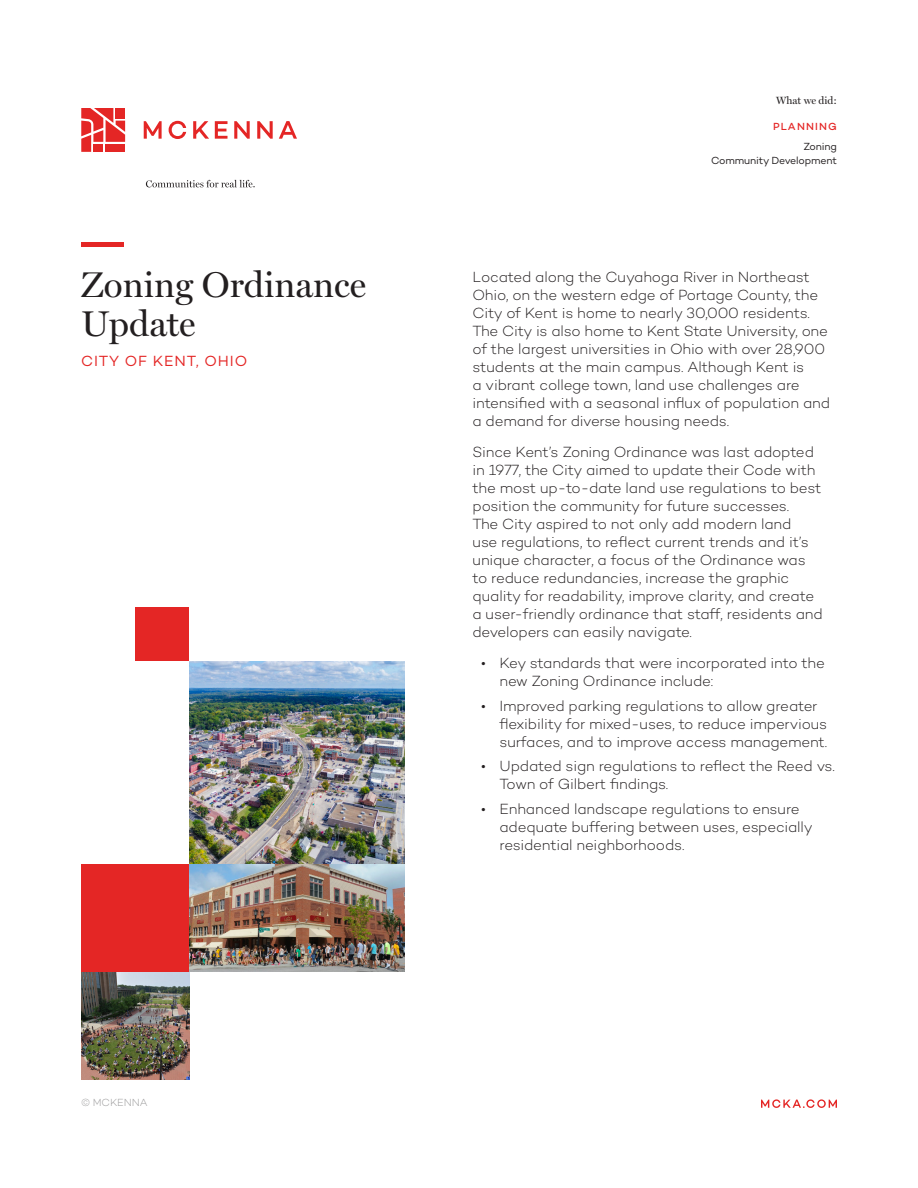
<style>
.page{position:relative;width:918px;height:1188px;background:#fff}
.page>*{position:absolute;margin:0;border:0;box-sizing:border-box;transform-origin:0 0}
.HEADING_1{font:36px/39px "Miller Display Roman";color:#231f20}
.BODY{font:300 15px/18px "Campton";letter-spacing:-.01em;color:#231f20}
.HEADING_2_-_CLIENT{font:15px "Campton";letter-spacing:.06em;color:#e42625}
.KEY_SERVICE_-_list{font:10.5px "Campton";letter-spacing:-.015em;color:#231f20}
.t1{font:10.5px "Miller Display Roman";color:#231f20}
.t2{font:300 10.5px "Campton";letter-spacing:-.01em;color:#9a999a}
.KEY_SERVICE_-_HD{font:500 10.5px "Campton";letter-spacing:.11em;color:#e42625}
</style>
<div class="page">
<svg style="left:761px;top:1099px;width:76px;height:9px"></svg>
<div style="left:81px;top:864px;width:108px;height:108px;background:#e42625"></div>
<div style="left:135px;top:608px;width:54px;height:53px;background:#e42625"></div>
<svg style="left:146px;top:180px;width:109px;height:7px"></svg>
<svg style="left:81px;top:108px;width:44px;height:44px;background:#ea5756"></svg>
<div style="left:116px;top:108px;width:9px;height:10px;background:#e42625"></div>
<svg style="left:144px;top:121px;width:18px;height:18px"></svg>
<svg style="left:169px;top:121px;width:17px;height:18px"></svg>
<svg style="left:193px;top:121px;width:16px;height:18px"></svg>
<svg style="left:215px;top:121px;width:13px;height:18px"></svg>
<svg style="left:234px;top:121px;width:16px;height:18px"></svg>
<svg style="left:257px;top:121px;width:16px;height:18px"></svg>
<svg style="left:279px;top:121px;width:18px;height:18px"></svg>
<div style="left:81px;top:242px;width:43px;height:5px;background:#e42625"></div>
<img style="left:81px;top:972px;width:108px;height:108px">
<img style="left:189px;top:662px;width:216px;height:310px">
<p class="HEADING_1" style="left:81px;top:265px;width:287px">Zoning Ordinance<br>Update</p>
<p class="HEADING_2_-_CLIENT" style="left:81px;top:351px;width:168px">CITY OF KENT, OHIO</p>
<p class="t2" style="left:81px;top:1096px;width:68px">© MCKENNA</p>
<p class="t1" style="left:776px;top:94px;width:62px">What we did:</p>
<p class="KEY_SERVICE_-_HD" style="left:773px;top:119px;width:65px">PLANNING</p>
<p class="KEY_SERVICE_-_list" style="left:803px;top:139px;width:35px">Zoning</p>
<p class="KEY_SERVICE_-_list" style="left:711px;top:154px;width:127px">Community Development</p>
<p class="BODY" style="left:472px;top:267px;width:359px">Located along the Cuyahoga River in Northeast Ohio, on the western edge of Portage County, the City of Kent is home to nearly 30,000 residents.<br>The City is also home to Kent State University, one of the largest universities in Ohio with over 28,900 students at the main campus. Although Kent is<br>a vibrant college town, land use challenges are intensified with a seasonal influx of population and a demand for diverse housing needs.</p>
<p class="BODY" style="left:472px;top:443px;width:352px">Since Kent’s Zoning Ordinance was last adopted in 1977, the City aimed to update their Code with the most up-to-date land use regulations to best position the community for future successes.<br>The City aspired to not only add modern land<br>use regulations, to reflect current trends and it’s unique character, a focus of the Ordinance was to reduce redundancies, increase the graphic quality for readability, improve clarity, and create a user-friendly ordinance that staff, residents and developers can easily navigate.</p>
<p class="BODY" style="left:500px;top:654px;width:327px;text-indent:-18px">• Key standards that were incorporated into the new Zoning Ordinance include:</p>
<p class="BODY" style="left:500px;top:696px;width:329px;text-indent:-18px">• Improved parking regulations to allow greater flexibility for mixed-uses, to reduce impervious surfaces, and to improve access management.</p>
<p class="BODY" style="left:500px;top:757px;width:337px;text-indent:-18px">• Updated sign regulations to reflect the Reed vs.<br>Town of Gilbert findings.</p>
<p class="BODY" style="left:500px;top:799px;width:315px;text-indent:-18px">• Enhanced landscape regulations to ensure adequate buffering between uses, especially residential neighborhoods.</p>
</div>
